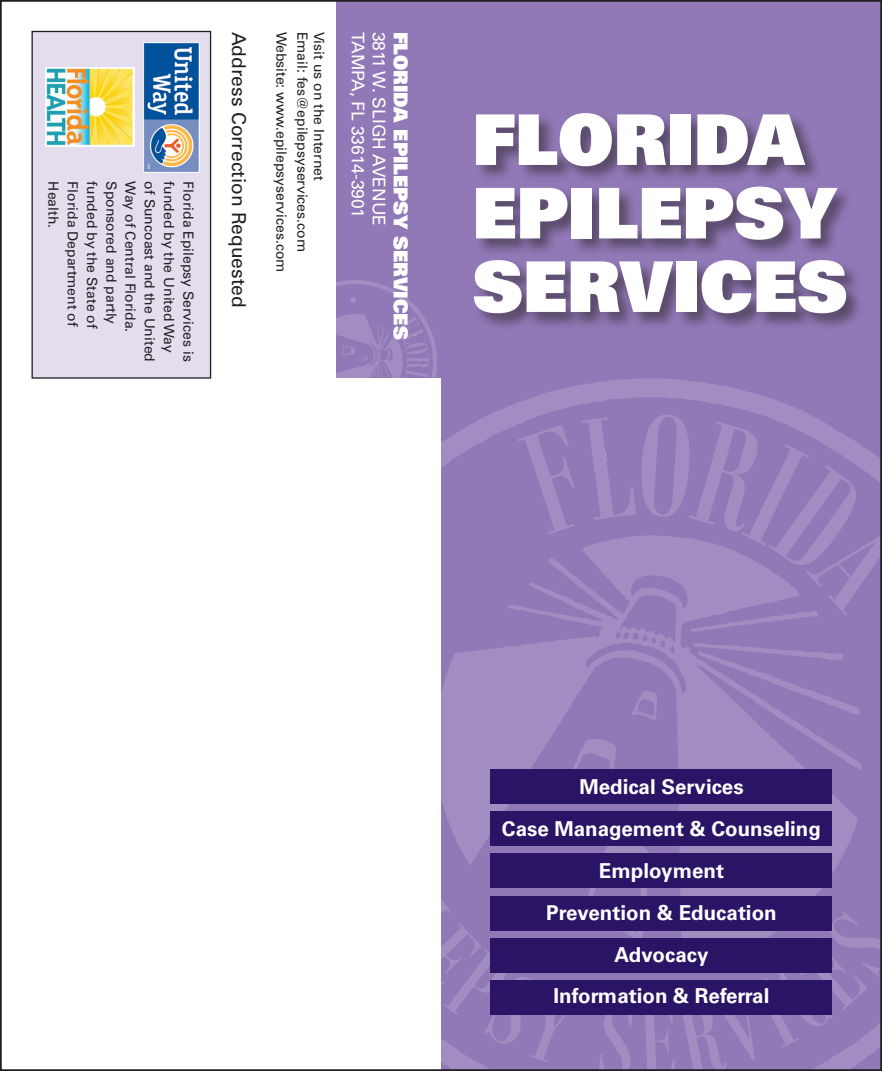
<style>
.page{position:relative;width:882px;height:1071px;background:#fff}
.page>*{position:absolute;margin:0;border:0;box-sizing:border-box;transform-origin:0 0}
.t1{font:900 70px/73.5px "Univers";color:#fff}
.t2{font:700 20.47px/41.8px "Univers";color:#fff;text-align:center}
.t3{font:19.25px "Univers";color:#231f20}
.t4{font:900 19.25px "Univers";color:#fff}
.t5{font:17.5px "Univers";color:#fff}
.t6{font:14px "Univers";color:#231f20}
</style>
<div class="page">
<div style="left:441px;top:0;width:441px;height:1071px;background:#9178b6"></div>
<svg style="left:441px;top:378px;width:367px;height:90px"></svg>
<svg style="left:441px;top:558px;width:420px;height:281px"></svg>
<svg style="left:565px;top:739px;width:51px;height:30px"></svg>
<svg style="left:694px;top:642px;width:166px;height:73px"></svg>
<svg style="left:631px;top:690px;width:27px;height:31px"></svg>
<svg style="left:518px;top:425px;width:57px;height:109px"></svg>
<svg style="left:581px;top:414px;width:298px;height:218px"></svg>
<svg style="left:441px;top:839px;width:438px;height:229px"></svg>
<div style="left:473px;top:112px;width:391px;height:219px;background:#231f20;opacity:.5"></div>
<div style="left:336px;top:0;width:118px;height:378px;background:#9178b6"></div>
<div style="left:491px;top:811px;width:341px;height:35px;background:#291466"></div>
<div style="left:491px;top:854px;width:341px;height:34px;background:#291466"></div>
<div style="left:491px;top:896px;width:341px;height:35px;background:#291466"></div>
<div style="left:491px;top:938px;width:341px;height:35px;background:#291466"></div>
<div style="left:491px;top:981px;width:341px;height:34px;background:#291466"></div>
<div style="left:491px;top:769px;width:341px;height:35px;background:#291466"></div>
<svg style="left:336px;top:280px;width:101px;height:98px"></svg>
<div style="left:32px;top:32px;width:179px;height:346px;background:#e3ddee"></div>
<div style="left:32px;top:31px;width:179px;height:348px;border:1px solid #231f20"></div>
<img style="left:144px;top:42px;width:56px;height:130px">
<img style="left:45px;top:68px;width:90px;height:78px">
<p class="t6" style="left:62px;top:181px;width:48px;rotate:90deg">Health.</p>
<p class="t6" style="left:81px;top:181px;width:147px;rotate:90deg">Florida Department of</p>
<p class="t6" style="left:100px;top:181px;width:149px;rotate:90deg">funded by the State of</p>
<p class="t6" style="left:120px;top:181px;width:144px;rotate:90deg">Sponsored and partly</p>
<p class="t6" style="left:139px;top:181px;width:152px;rotate:90deg">Way of Central Florida.</p>
<p class="t6" style="left:158px;top:181px;width:182px;rotate:90deg">of Suncoast and the United</p>
<p class="t6" style="left:177px;top:181px;width:173px;rotate:90deg">funded by the United Way</p>
<p class="t6" style="left:197px;top:181px;width:182px;rotate:90deg">Florida Epilepsy Services is</p>
<h3 class="t3" style="left:251px;top:32px;width:278px;rotate:90deg">Address Correction Requested</h3>
<p class="t6" style="left:290px;top:32px;width:242px;rotate:90deg">Website: www.epilepsyservices.com</p>
<p class="t6" style="left:311px;top:32px;width:222px;rotate:90deg">Email: fes@epilepsyservices.com</p>
<p class="t6" style="left:327px;top:32px;width:151px;rotate:90deg">Visit us on the Internet</p>
<p class="t5" style="left:369px;top:32px;width:188px;rotate:90deg">TAMPA, FL 33614-3901</p>
<p class="t5" style="left:390px;top:32px;width:196px;rotate:90deg">3811 W. SLIGH AVENUE</p>
<h3 class="t4" style="left:414px;top:32px;width:309px;rotate:90deg">FLORIDA EPILEPSY SERVICES</h3>
<h1 class="t1" style="left:472px;top:101px;width:377px">FLORIDA<br>EPILEPSY<br>SERVICES</h1>
<h2 class="t2" style="left:502px;top:766px;width:321px">Medical Services<br>Case Management &amp; Counseling<br>Employment<br>Prevention &amp; Education<br>Advocacy<br>Information &amp; Referral</h2>
</div>
